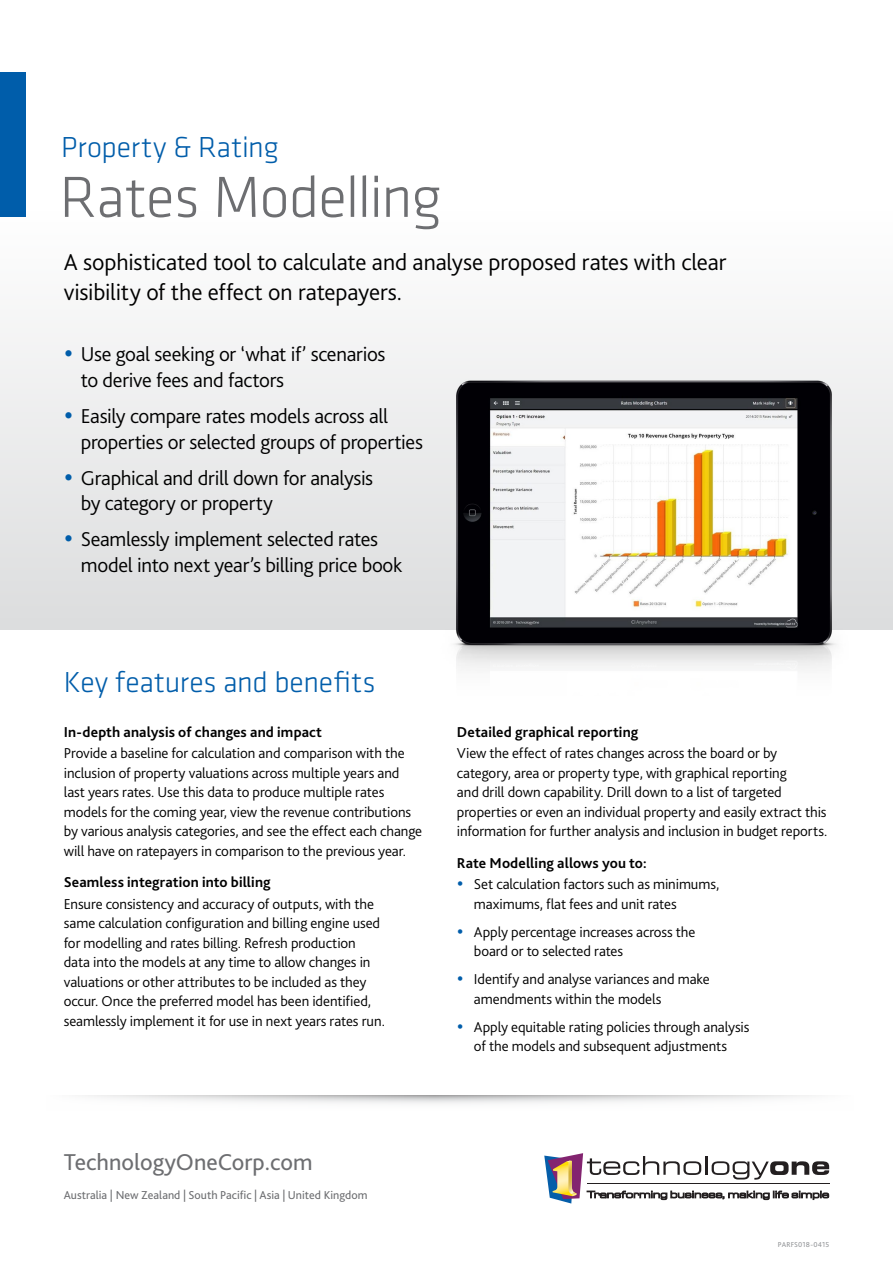
<style>
.page{position:relative;width:893px;height:1263px;background:#fff}
.page>*{position:absolute;margin:0;border:0;box-sizing:border-box;transform-origin:0 0}
.t1{font:300 60px "Klavika";letter-spacing:-.02em;color:#6d6e71}
.t2{font:300 30px "Klavika";letter-spacing:-.005em;color:#005daa}
.t3{font:300 24px/30px "Bliss 2";letter-spacing:-.005em;color:#000}
.t4{font:24px "Bliss 2";color:#6d6e71}
.t5{font:300 21px/25.5px "Bliss 2";letter-spacing:-.015em;color:#000}
.t6{font:300 15px/19.5px "Bliss 2";letter-spacing:-.005em;color:#000}
.t7{font:700 15px "Bliss 2";letter-spacing:.005em;color:#000}
.t8{font:12px "Bliss 2";color:#6d6e71}
.t9{font:7.5px "Bliss 2";letter-spacing:.02em;color:#939598}
</style>
<div class="page">
<svg style="left:544px;top:1153px;width:285px;height:50px"></svg>
<div style="left:0;top:72px;width:26px;height:145px;background:#005daa"></div>
<div style="left:0;top:212px;width:893px;height:418px;background:linear-gradient(to bottom,#fefefe,#dcddde)"></div>
<svg style="left:85px;top:1095px;width:727px;height:9px"></svg>
<img style="left:427px;top:353px;width:434px;height:317px">
<svg style="left:66px;top:351px;width:6px;height:6px"></svg>
<svg style="left:66px;top:412px;width:6px;height:6px"></svg>
<svg style="left:66px;top:474px;width:6px;height:6px"></svg>
<svg style="left:66px;top:535px;width:6px;height:7px"></svg>
<h2 class="t2" style="left:61px;top:129px;width:219px">Property &amp; Rating</h2>
<h1 class="t1" style="left:60px;top:161px;width:384px">Rates Modelling</h1>
<h3 class="t3" style="left:64px;top:247px;width:664px">A sophisticated tool to calculate and analyse proposed rates with clear visibility of the effect on ratepayers.</h3>
<h3 class="t5" style="left:81px;top:341px;width:306px">Use goal seeking or ‘what if’ scenarios to derive fees and factors</h3>
<h3 class="t5" style="left:81px;top:403px;width:344px">Easily compare rates models across all properties or selected groups of properties</h3>
<h3 class="t5" style="left:81px;top:464px;width:294px">Graphical and drill down for analysis by category or property</h3>
<h3 class="t5" style="left:81px;top:526px;width:323px">Seamlessly implement selected rates model into next year’s billing price book</h3>
<h2 class="t2" style="left:64px;top:664px;width:313px">Key features and benefits</h2>
<p class="t7" style="left:64px;top:722px;width:260px">In-depth analysis of changes and impact</p>
<p class="t6" style="left:64px;top:743px;width:360px">Provide a baseline for calculation and comparison with the inclusion of property valuations across multiple years and last years rates. Use this data to produce multiple rates models for the coming year, view the revenue contributions by various analysis categories, and see the effect each change will have on ratepayers in comparison to the previous year.</p>
<p class="t7" style="left:64px;top:873px;width:208px">Seamless integration into billing</p>
<p class="t6" style="left:64px;top:893px;width:323px">Ensure consistency and accuracy of outputs, with the same calculation configuration and billing engine used for modelling and rates billing. Refresh production data into the models at any time to allow changes in valuations or other attributes to be included as they occur. Once the preferred model has been identified, seamlessly implement it for use in next years rates run.</p>
<p class="t7" style="left:457px;top:722px;width:183px">Detailed graphical reporting</p>
<p class="t6" style="left:457px;top:743px;width:372px">View the effect of rates changes across the board or by category, area or property type, with graphical reporting<br>and drill down capability. Drill down to a list of targeted properties or even an individual property and easily extract this information for further analysis and inclusion in budget reports.</p>
<p class="t7" style="left:457px;top:853px;width:191px">Rate Modelling allows you to:</p>
<p class="t6" style="left:474px;top:874px;width:247px">Set calculation factors such as minimums, maximums, flat fees and unit rates</p>
<p class="t6" style="left:474px;top:921px;width:223px">Apply percentage increases across the board or to selected rates</p>
<p class="t6" style="left:474px;top:969px;width:237px">Identify and analyse variances and make amendments within the models</p>
<p class="t6" style="left:474px;top:1016px;width:277px">Apply equitable rating policies through analysis of the models and subsequent adjustments</p>
<h3 class="t4" style="left:64px;top:1147px;width:250px">TechnologyOneCorp.com</h3>
<p class="t8" style="left:64px;top:1188px;width:305px">Australia | New Zealand | South Pacific | Asia | United Kingdom</p>
<p class="t9" style="left:778px;top:1240px;width:53px">PARFS018-0415</p>
</div>
